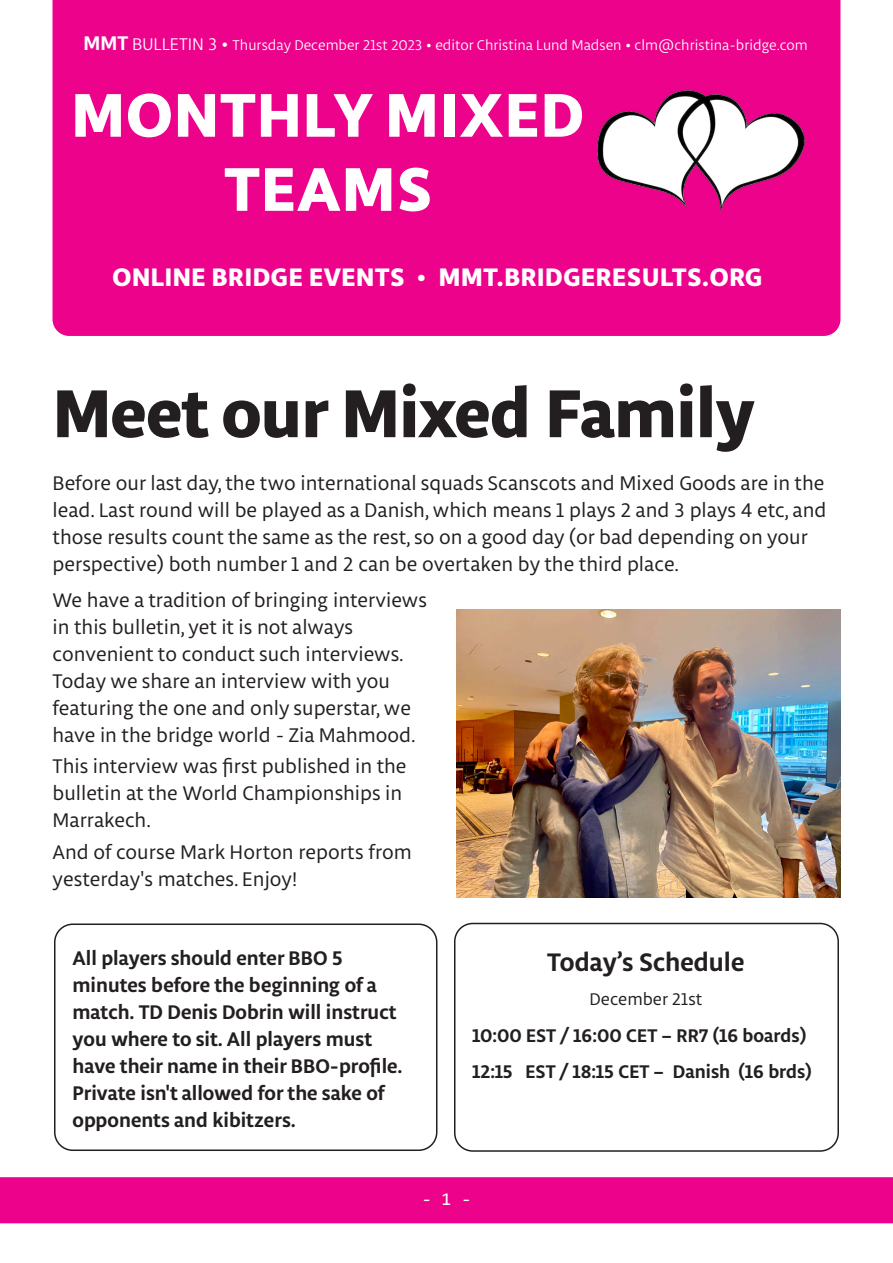
<style>
.page{position:relative;width:893px;height:1263px;background:#fff}
.page>*{position:absolute;margin:0;border:0;box-sizing:border-box;transform-origin:0 0}
.RUBRIK{font:800 72px "Libertad";color:#231f20}
.t1{font:800 65.55px/74.1px "Libertad";letter-spacing:.025em;color:#fff;text-align:center}
.t2{font:800 27px "Libertad";letter-spacing:.025em;color:#fff}
.t3{font:700 27px "Libertad";color:#231f20}
.t4{font:21px/27px "Libertad";color:#231f20}
.t5{font:700 21px/27px "Libertad";color:#231f20}
.t6{font:700 19.5px "Libertad";color:#231f20}
.t7{font:18px "Libertad";color:#231f20}
.t8{font:18px "Consolas";color:#fff}
.t9{font:15px "Libertad";color:#fff}
.s1{font-weight:700;font-size:21px}
.s2{font-size:18px}
.s3{font-family:"The Serif HP5 Plain";font-size:18px}
.s4{font-family:"The Serif HP5 Plain"}
.s5{font-family:"The Serif HP5 Plain";font-weight:400}
</style>
<div class="page">
<div style="left:0;top:1178px;width:893px;height:44px;background:#ed028c"></div>
<div style="left:0;top:1177px;width:893px;height:46px;border:2px solid #ed028c"></div>
<div style="left:53px;top:0;width:787px;height:336px;background:#ed028c"></div>
<div style="left:454px;top:923px;width:385px;height:229px;border:2px solid #231f20;border-radius:18px"></div>
<div style="left:54px;top:923px;width:383px;height:228px;border:2px solid #231f20;border-radius:18px"></div>
<img style="left:597px;top:90px;width:207px;height:122px">
<img style="left:457px;top:610px;width:383px;height:287px">
<p class="t9" style="left:84px;top:36px;width:726px"><span class="s1">MMT</span> <span class="s2">BULLETIN 3</span> <span class="s3">•</span> Thursday December 21st 2023 <span class="s4">•</span> editor Christina Lund Madsen <span class="s4">•</span> clm@christina-bridge.com</p>
<p class="t1" style="left:72px;top:75px;width:514px">MONTHLY MIXED<br>TEAMS</p>
<p class="t2" style="left:112px;top:258px;width:651px">ONLINE BRIDGE EVENTS <span class="s5">•</span> MMT.BRIDGERESULTS.ORG</p>
<p class="RUBRIK" style="left:53px;top:362px;width:703px">Meet our Mixed Family</p>
<p class="t4" style="left:53px;top:470px;width:775px">Before our last day, the two international squads Scanscots and Mixed Goods are in the lead. Last round will be played as a Danish, which means 1 plays 2 and 3 plays 4 etc, and those results count the same as the rest, so on a good day (or bad depending on your perspective) both number 1 and 2 can be overtaken by the third place.</p>
<p class="t4" style="left:53px;top:586px;width:376px">We have a tradition of bringing interviews in this bulletin, yet it is not always convenient to conduct such interviews.<br>Today we share an interview with you featuring the one and only superstar, we have in the bridge world - Zia Mahmood.</p>
<p class="t4" style="left:53px;top:752px;width:356px">This interview was first published in the bulletin at the World Championships in<br>Marrakech.</p>
<p class="t4" style="left:53px;top:838px;width:361px">And of course Mark Horton reports from yesterday's matches. Enjoy!</p>
<p class="t5" style="left:73px;top:944px;width:272px">All players should enter BBO 5</p>
<p class="t5" style="left:73px;top:971px;width:332px">minutes before the beginning of a match. TD Denis Dobrin will instruct you where to sit. All players must have their name in their BBO-profile.<br>Private isn't allowed for the sake of opponents and kibitzers.</p>
<p class="t3" style="left:547px;top:944px;width:199px">Today’s Schedule</p>
<p class="t7" style="left:590px;top:988px;width:114px">December 21st</p>
<p class="t6" style="left:472px;top:1022px;width:335px">10:00 EST / 16:00 CET – RR7 (16 boards)</p>
<p class="t6" style="left:472px;top:1058px;width:341px">12:15 EST / 18:15 CET – Danish (16 brds)</p>
<p class="t8" style="left:422px;top:1186px;width:51px">- 1 -</p>
</div>
